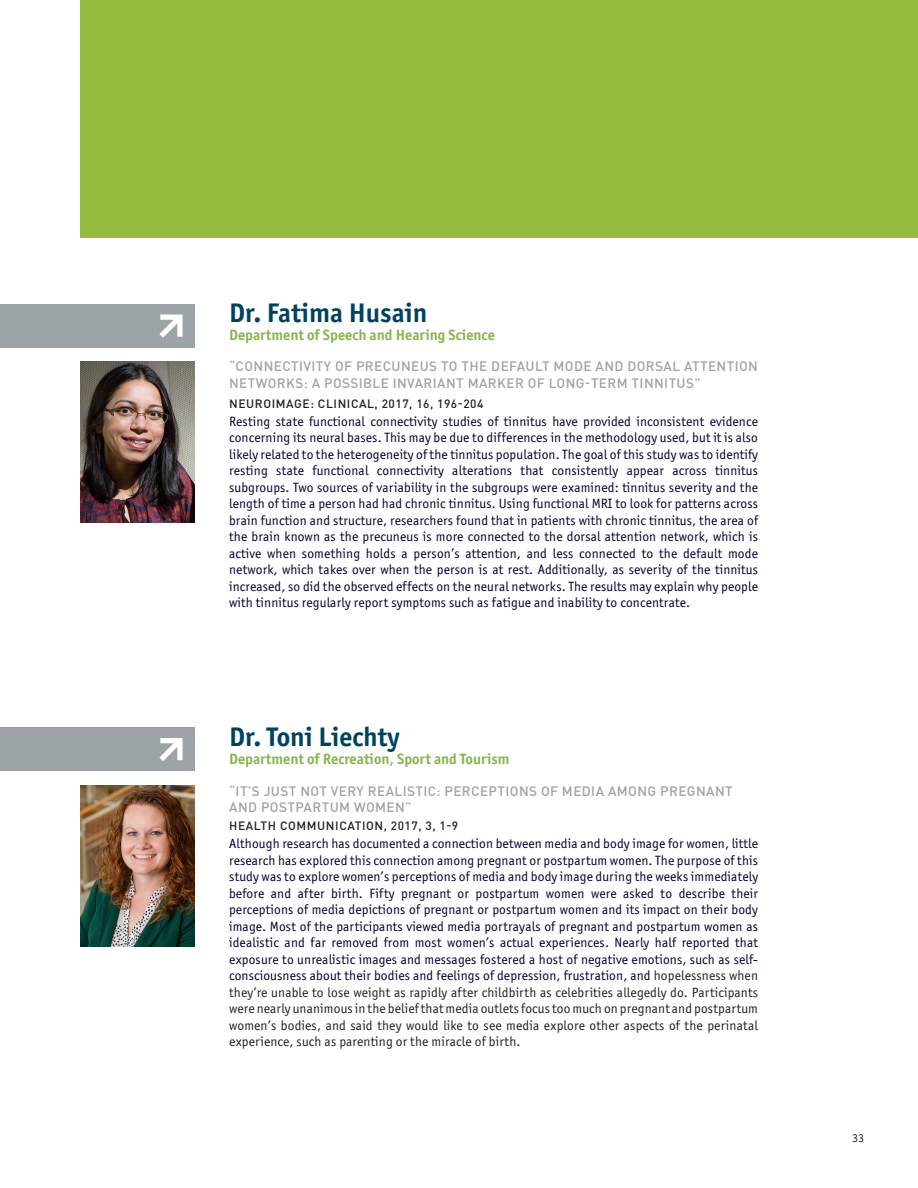
<style>
.page{position:relative;width:918px;height:1188px;background:#fff}
.page>*{position:absolute;margin:0;border:0;box-sizing:border-box;transform-origin:0 0}
.t1{font:700 27px "Officina Sans ITC Std";color:#004260}
.t2{font:700 15px "Officina Sans ITC Std";color:#88b54e}
.Body_body{font:13.5px/16.5px "Officina Sans ITC Std";letter-spacing:.01em;color:#000032;text-align:justify}
.t3{font:500 13.5px/16.5px "DIN Pro";letter-spacing:.03em;color:#9da4a7}
.t4{font:500 12px "DIN Pro";letter-spacing:.05em;color:#231f20}
.t5{font:12px "Officina Sans ITC Std";color:#231f20}
.s1{color:#231f20}
</style>
<div class="page">
<div style="left:80px;top:0;width:838px;height:238px;background:#94bb3b"></div>
<img style="left:80px;top:362px;width:115px;height:161px">
<div style="left:0;top:304px;width:195px;height:43px;background:#9da4a7"></div>
<svg style="left:159px;top:315px;width:24px;height:23px"></svg>
<div style="left:0;top:727px;width:195px;height:43px;background:#9da4a7"></div>
<svg style="left:159px;top:738px;width:24px;height:23px"></svg>
<img style="left:80px;top:785px;width:115px;height:162px">
<p class="t1" style="left:229px;top:296px;width:200px">Dr. Fatima Husain</p>
<p class="t2" style="left:229px;top:326px;width:267px">Department of Speech and Hearing Science</p>
<p class="t3" style="left:229px;top:357px;width:530px">“CONNECTIVITY OF PRECUNEUS TO THE DEFAULT MODE AND DORSAL ATTENTION<br>NETWORKS: A POSSIBLE INVARIANT MARKER OF LONG-TERM TINNITUS”</p>
<p class="t4" style="left:229px;top:395px;width:256px">NEUROIMAGE: CLINICAL, 2017, 16, 196-204</p>
<p class="Body_body" style="left:229px;top:413px;width:531px">Resting state functional connectivity studies of tinnitus have provided inconsistent evidence concerning its neural bases. This may be due to differences in the methodology used, but it is also likely related to the heterogeneity of the tinnitus population. The goal of this study was to identify resting state functional connectivity alterations that consistently appear across tinnitus subgroups. Two sources of variability in the subgroups were examined: tinnitus severity and the length of time a person had had chronic tinnitus. Using functional MRI to look for patterns across brain function and structure, researchers found that in patients with chronic tinnitus, the area of the brain known as the precuneus is more connected to the dorsal attention network, which is active when something holds a person’s attention, and less connected to the default mode network, which takes over when the person is at rest. Additionally, as severity of the tinnitus increased, so did the observed effects on the neural networks. The results may explain why people with tinnitus regularly report symptoms such as fatigue and inability to concentrate.</p>
<p class="t1" style="left:229px;top:720px;width:172px">Dr. Toni Liechty</p>
<p class="t2" style="left:229px;top:749px;width:282px">Department of Recreation, Sport and Tourism</p>
<p class="t3" style="left:229px;top:782px;width:505px">“IT’S JUST NOT VERY REALISTIC: PERCEPTIONS OF MEDIA AMONG PREGNANT<br>AND POSTPARTUM WOMEN”</p>
<p class="t4" style="left:229px;top:818px;width:231px">HEALTH COMMUNICATION, 2017, 3, 1-9</p>
<p class="Body_body" style="left:229px;top:835px;width:530px">Although research has documented a connection between media and body image for women, little research has explored this connection among pregnant or postpartum women. The purpose of this study was to explore women’s perceptions of media and body image during the weeks immediately before and after birth. Fifty pregnant or postpartum women were asked to describe their perceptions of media depictions of pregnant or postpartum women and its impact on their body image. Most of the participants viewed media portrayals of pregnant and postpartum women as idealistic and far removed from most women’s actual experiences. Nearly half reported that exposure to unrealistic images and messages fostered a host of negative emotions, such as self&shy;consciousness about their bodies and feelings of depression, frustration, and <span class="s1">hopelessness when they’re unable to lose weight as rapidly after childbirth as celebrities allegedly do. Participants were nearly unanimous in the belief that media outlets focus too much on pregnant and postpartum women’s bodies, and said they would like to see media explore other aspects of the perinatal experience, such as parenting or the miracle of birth.</span></p>
<p class="t5" style="left:852px;top:1131px;width:13px">33</p>
</div>
